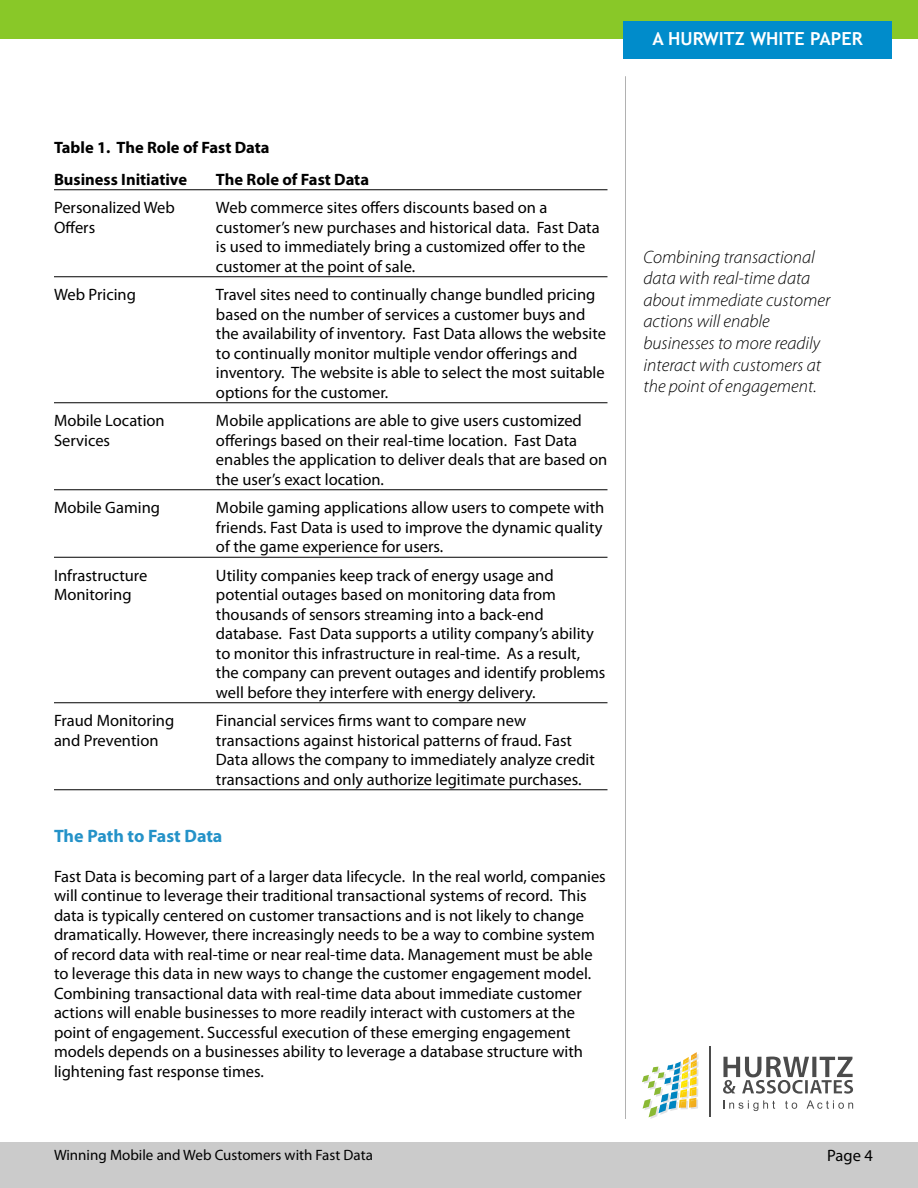
<style>
.page{position:relative;width:918px;height:1188px;background:#fff}
.page>*{position:absolute;margin:0;border:0;box-sizing:border-box;transform-origin:0 0}
.t1{font:italic 300 18px/21.6px "Myriad Pro";color:#000}
.t2{font:700 18px "Trebuchet MS";color:#fff}
.t3{font:700 18px "Myriad Pro";letter-spacing:-.005em;color:#2492c8}
.t4{font:16.5px/19.5px "Myriad Pro";color:#000}
.t5{font:700 16.5px/31.5px "Myriad Pro";color:#000}
.t6{font:15px "Myriad Pro";color:#000}
</style>
<div class="page">
<div style="left:0;top:0;width:918px;height:39px;background:#89c828"></div>
<div style="left:0;top:1143px;width:918px;height:45px;background:#cbcbcb"></div>
<div style="left:623px;top:21px;width:269px;height:38px;background:#008ccb"></div>
<svg style="left:642px;top:1052px;width:57px;height:67px"></svg>
<svg style="left:723px;top:1057px;width:130px;height:37px"></svg>
<svg style="left:723px;top:1100px;width:52px;height:11px"></svg>
<svg style="left:785px;top:1101px;width:12px;height:8px"></svg>
<svg style="left:807px;top:1100px;width:46px;height:9px"></svg>
<hr style="left:710px;top:1047px;width:1px;height:70px;background:#4b4b4b">
<hr style="left:625px;top:76px;width:1px;height:1043px;background:#b1b1b1">
<hr style="left:54px;top:189px;width:554px;height:1px;background:#000">
<hr style="left:54px;top:276px;width:554px;height:1px;background:#000">
<hr style="left:54px;top:402px;width:554px;height:1px;background:#000">
<hr style="left:54px;top:489px;width:554px;height:1px;background:#000">
<hr style="left:54px;top:557px;width:554px;height:1px;background:#000">
<hr style="left:54px;top:702px;width:554px;height:1px;background:#000">
<hr style="left:54px;top:789px;width:554px;height:1px;background:#000">
<p class="t2" style="left:652px;top:28px;width:212px">A HURWITZ WHITE PAPER</p>
<p class="t5" style="left:54px;top:132px;width:217px">Table 1. The Role of Fast Data<br>Business Initiative</p>
<p class="t5" style="left:216px;top:163px;width:155px">The Role of Fast Data</p>
<p class="t4" style="left:54px;top:198px;width:122px">Personalized Web</p>
<p class="t4" style="left:216px;top:198px;width:333px">Web commerce sites offers discounts based on a</p>
<p class="t4" style="left:54px;top:217px;width:43px">Offers</p>
<p class="t4" style="left:216px;top:217px;width:385px">customer’s new purchases and historical data. Fast Data is used to immediately bring a customized offer to the customer at the point of sale.</p>
<p class="t4" style="left:54px;top:285px;width:84px">Web Pricing</p>
<p class="t4" style="left:216px;top:285px;width:392px">Travel sites need to continually change bundled pricing based on the number of services a customer buys and the availability of inventory. Fast Data allows the website to continually monitor multiple vendor offerings and inventory. The website is able to select the most suitable options for the customer.</p>
<p class="t4" style="left:54px;top:411px;width:112px">Mobile Location</p>
<p class="t4" style="left:216px;top:411px;width:367px">Mobile applications are able to give users customized</p>
<p class="t4" style="left:54px;top:430px;width:58px">Services</p>
<p class="t4" style="left:216px;top:430px;width:393px">offerings based on their real-time location. Fast Data enables the application to deliver deals that are based on the user’s exact location.</p>
<p class="t4" style="left:54px;top:498px;width:108px">Mobile Gaming</p>
<p class="t4" style="left:216px;top:498px;width:390px">Mobile gaming applications allow users to compete with friends. Fast Data is used to improve the dynamic quality of the game experience for users.</p>
<p class="t4" style="left:54px;top:565px;width:95px">Infrastructure</p>
<p class="t4" style="left:216px;top:565px;width:339px">Utility companies keep track of energy usage and</p>
<p class="t4" style="left:54px;top:585px;width:79px">Monitoring</p>
<p class="t4" style="left:216px;top:585px;width:391px">potential outages based on monitoring data from thousands of sensors streaming into a back-end database. Fast Data supports a utility company’s ability to monitor this infrastructure in real-time. As a result, the company can prevent outages and identify problems well before they interfere with energy delivery.</p>
<p class="t4" style="left:54px;top:711px;width:122px">Fraud Monitoring</p>
<p class="t4" style="left:216px;top:711px;width:312px">Financial services firms want to compare new</p>
<p class="t4" style="left:54px;top:730px;width:106px">and Prevention</p>
<p class="t4" style="left:216px;top:730px;width:380px">transactions against historical patterns of fraud. Fast<br>Data allows the company to immediately analyze credit transactions and only authorize legitimate purchases.</p>
<p class="t3" style="left:54px;top:824px;width:170px">The Path to Fast Data</p>
<p class="t4" style="left:54px;top:866px;width:553px">Fast Data is becoming part of a larger data lifecycle. In the real world, companies will continue to leverage their traditional transactional systems of record. This data is typically centered on customer transactions and is not likely to change dramatically. However, there increasingly needs to be a way to combine system of record data with real-time or near real-time data. Management must be able to leverage this data in new ways to change the customer engagement model.<br>Combining transactional data with real-time data about immediate customer actions will enable businesses to more readily interact with customers at the point of engagement. Successful execution of these emerging engagement models depends on a businesses ability to leverage a database structure with lightening fast response times.</p>
<p class="t1" style="left:643px;top:246px;width:188px">Combining transactional data with real-time data about immediate customer actions will enable businesses to more readily interact with customers at the point of engagement.</p>
<p class="t6" style="left:54px;top:1146px;width:320px">Winning Mobile and Web Customers with Fast Data</p>
<p class="t4" style="left:827px;top:1145px;width:47px">Page 4</p>
</div>
